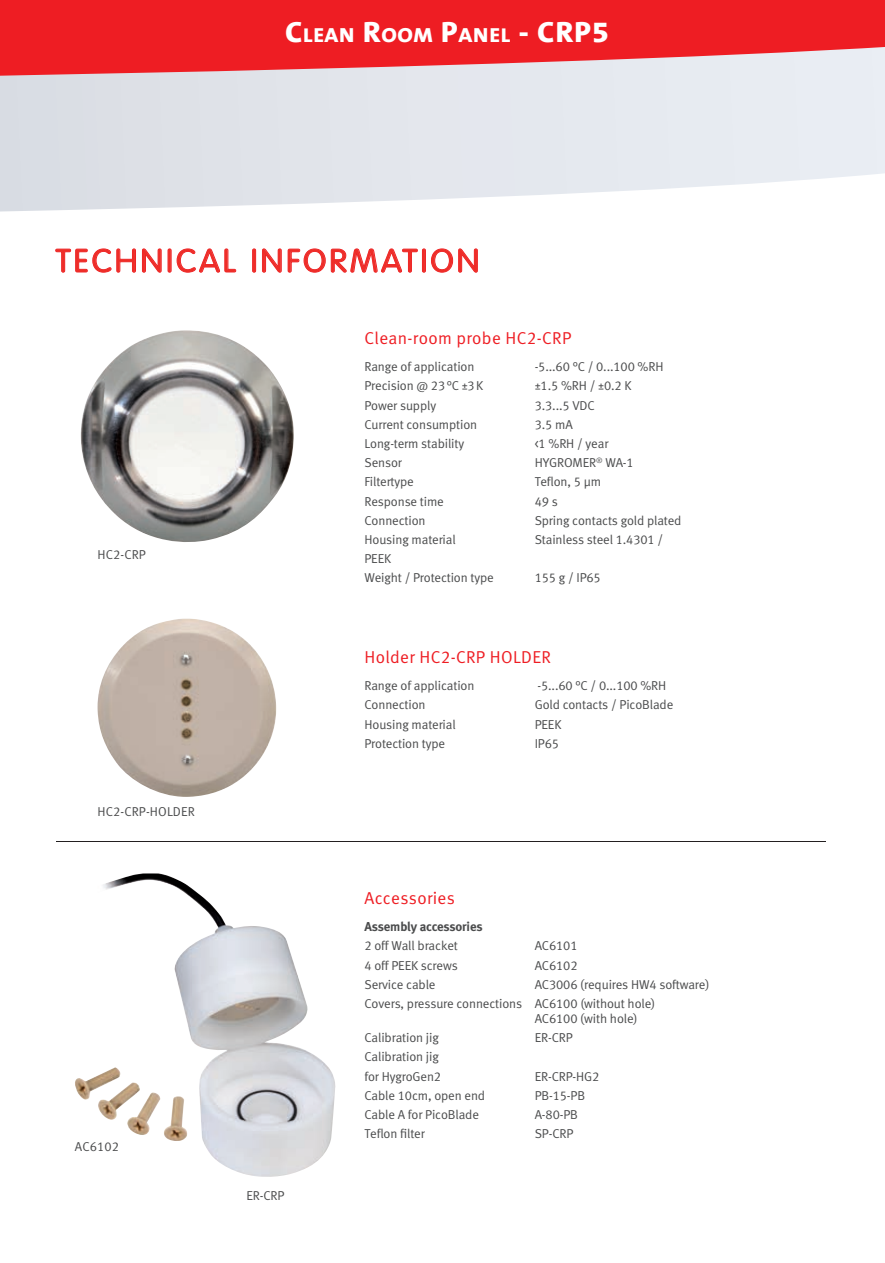
<style>
.page{position:relative;width:885px;height:1263px;background:#fff}
.page>*{position:absolute;margin:0;border:0;box-sizing:border-box;transform-origin:0 0}
.t1{font:300 32.1px "VAG Rounded LT";letter-spacing:.09em;color:#ee2d28;scale:1.05 1}
.t2{font:800 20.55px "The Mix B8";letter-spacing:.03em;color:#fff;scale:1.08 1}
.t3{font:17.25px "Meta Normal LF";letter-spacing:.02em;color:#ee1d23}
.t4{font:12.9px/19.2px "Meta Normal LF";letter-spacing:-.01em;color:#4b4c4d}
.t5{font:12.9px "Meta Bold LF";letter-spacing:-.01em;color:#4b4c4d}
.t6{font:12.9px "Meta Normal LF";letter-spacing:.01em;color:#4b4c4d}
.s1{font-size:29.25px}
</style>
<div class="page">
<svg style="left:0;top:84px;width:884px;height:127px;background:#e5e8ed"></svg>
<svg style="left:0;top:0;width:884px;height:84px;background:#eb4d53"></svg>
<img style="left:97px;top:619px;width:179px;height:178px">
<img style="left:81px;top:330px;width:213px;height:212px">
<img style="left:103px;top:873px;width:233px;height:304px">
<img style="left:75px;top:1067px;width:112px;height:74px">
<svg style="left:55px;top:248px;width:81px;height:25px"></svg>
<svg style="left:142px;top:248px;width:20px;height:25px"></svg>
<div style="left:168px;top:249px;width:3px;height:24px;border:1px solid #ee1d23"></div>
<svg style="left:176px;top:248px;width:60px;height:25px"></svg>
<div style="left:252px;top:249px;width:4px;height:24px;border:1px solid #ee1d23"></div>
<svg style="left:262px;top:248px;width:156px;height:25px"></svg>
<div style="left:422px;top:249px;width:4px;height:24px;border:1px solid #ee1d23"></div>
<svg style="left:431px;top:248px;width:47px;height:25px"></svg>
<hr style="left:56px;top:841px;width:769px;height:1px;background:#231f20">
<h2 class="t2" style="left:285px;top:24px;width:301px"><span class="s1">C</span>LEAN <span class="s1">R</span>OOM <span class="s1">P</span>ANEL <span class="s1">- CRP5</span></h2>
<h1 class="t1" style="left:56px;top:242px;width:405px">TECHNICAL INFORMATION</h1>
<p class="t4" style="left:97px;top:544px;width:50px">HC2-CRP</p>
<p class="t6" style="left:97px;top:804px;width:99px">HC2-CRP-HOLDER</p>
<p class="t4" style="left:75px;top:1137px;width:46px">AC6102</p>
<p class="t4" style="left:246px;top:1186px;width:39px">ER-CRP</p>
<h3 class="t3" style="left:364px;top:327px;width:208px">Clean-room probe HC2-CRP</h3>
<p class="t4" style="left:364px;top:357px;width:111px">Range of application</p>
<p class="t4" style="left:534px;top:357px;width:130px">-5...60 °C / 0...100 %RH</p>
<p class="t4" style="left:364px;top:376px;width:120px">Precision @ 23 °C ±3 K</p>
<p class="t4" style="left:534px;top:376px;width:98px">±1.5 %RH / ±0.2 K</p>
<p class="t4" style="left:364px;top:395px;width:73px">Power supply</p>
<p class="t4" style="left:534px;top:395px;width:62px">3.3...5 VDC</p>
<p class="t4" style="left:364px;top:415px;width:114px">Current consumption</p>
<p class="t4" style="left:534px;top:415px;width:40px">3.5 mA</p>
<p class="t4" style="left:364px;top:434px;width:101px">Long-term stability</p>
<p class="t4" style="left:534px;top:434px;width:75px">&lt;1 %RH / year</p>
<p class="t4" style="left:364px;top:453px;width:39px">Sensor</p>
<p class="t4" style="left:534px;top:453px;width:101px">HYGROMER<sup>®</sup> WA-1</p>
<p class="t4" style="left:364px;top:472px;width:51px">Filtertype</p>
<p class="t4" style="left:534px;top:472px;width:68px">Teflon, 5 µm</p>
<p class="t4" style="left:364px;top:491px;width:81px">Response time</p>
<p class="t4" style="left:534px;top:491px;width:25px">49 s</p>
<p class="t4" style="left:364px;top:511px;width:63px">Connection</p>
<p class="t4" style="left:534px;top:511px;width:148px">Spring contacts gold plated</p>
<p class="t4" style="left:364px;top:530px;width:93px">Housing material</p>
<p class="t4" style="left:534px;top:530px;width:130px">Stainless steel 1.4301 /</p>
<p class="t4" style="left:364px;top:549px;width:131px">PEEK<br>Weight / Protection type</p>
<p class="t4" style="left:534px;top:568px;width:68px">155 g / IP65</p>
<h3 class="t3" style="left:364px;top:646px;width:188px">Holder HC2-CRP HOLDER</h3>
<p class="t4" style="left:364px;top:676px;width:111px">Range of application</p>
<p class="t4" style="left:537px;top:676px;width:130px">-5...60 °C / 0...100 %RH</p>
<p class="t4" style="left:364px;top:695px;width:63px">Connection</p>
<p class="t4" style="left:534px;top:695px;width:140px">Gold contacts / PicoBlade</p>
<p class="t4" style="left:364px;top:714px;width:93px">Housing material</p>
<p class="t4" style="left:534px;top:714px;width:28px">PEEK</p>
<p class="t4" style="left:364px;top:734px;width:82px">Protection type</p>
<p class="t4" style="left:534px;top:734px;width:26px">IP65</p>
<h3 class="t3" style="left:364px;top:887px;width:92px">Accessories</h3>
<p class="t5" style="left:364px;top:918px;width:120px">Assembly accessories</p>
<p class="t4" style="left:364px;top:936px;width:95px">2 off Wall bracket</p>
<p class="t4" style="left:534px;top:936px;width:44px">AC6101</p>
<p class="t4" style="left:364px;top:955px;width:95px">4 off PEEK screws</p>
<p class="t4" style="left:534px;top:955px;width:44px">AC6102</p>
<p class="t4" style="left:364px;top:975px;width:73px">Service cable</p>
<p class="t4" style="left:364px;top:975px;width:346px;text-indent:170px">AC3006 (requires HW4 software)<br>Covers, pressure connections AC6100 (without hole)</p>
<p class="t4" style="left:534px;top:1009px;width:104px">AC6100 (with hole)</p>
<p class="t4" style="left:364px;top:1028px;width:76px">Calibration jig</p>
<p class="t4" style="left:534px;top:1028px;width:39px">ER-CRP</p>
<p class="t4" style="left:364px;top:1047px;width:78px">Calibration jig for HygroGen2</p>
<p class="t4" style="left:534px;top:1066px;width:66px">ER-CRP-HG2</p>
<p class="t4" style="left:364px;top:1085px;width:122px">Cable 10cm, open end</p>
<p class="t4" style="left:534px;top:1085px;width:52px">PB-15-PB</p>
<p class="t4" style="left:364px;top:1105px;width:116px">Cable A for PicoBlade</p>
<p class="t4" style="left:534px;top:1105px;width:45px">A-80-PB</p>
<p class="t4" style="left:364px;top:1124px;width:62px">Teflon filter</p>
<p class="t4" style="left:534px;top:1124px;width:40px">SP-CRP</p>
</div>
